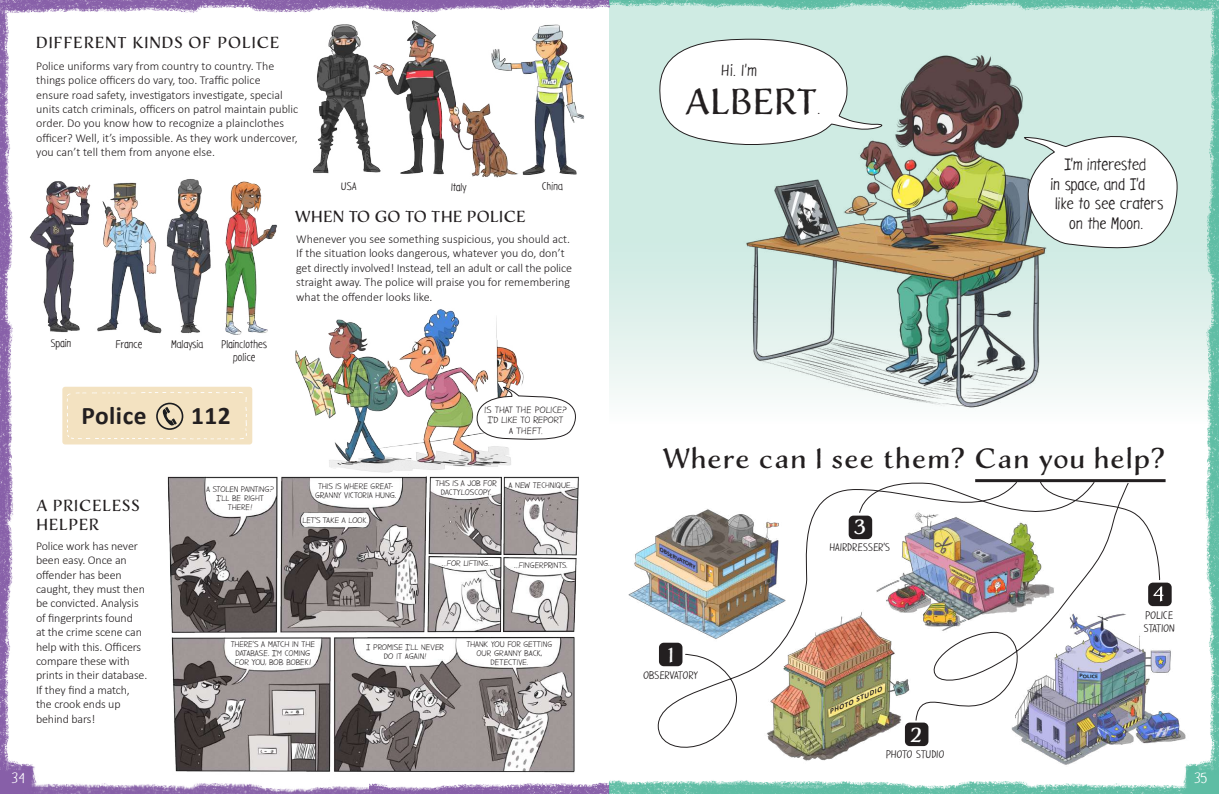
<style>
.page{position:relative;width:1219px;height:794px;background:#fff}
.page>*{position:absolute;margin:0;border:0;box-sizing:border-box;transform-origin:0 0}
.t1{font:36.1px "Adorn Roman";letter-spacing:.01em;color:#231f20}
.t2{font:28px "Adorn Roman";letter-spacing:.04em;color:#231f20}
.t3{font:700 25.4px "Calibri";letter-spacing:.02em;color:#231f20}
.t4{font:21px "Adorn Roman";color:#fff}
.t5{font:16.2px "Gargle Cd Rg";letter-spacing:.02em;color:#231f20}
.t6{font:16px/19px "Adorn Roman";letter-spacing:.05em;color:#231f20}
.t7{font:16px "Adorn Roman";letter-spacing:.03em;color:#231f20}
.t8{font:15px "Gargle Cd Rg";color:#fff}
.t9{font:300 12px/14.4px "Calibri";letter-spacing:-.01em;color:#231f20}
.t10{font:11px/13px "Gargle Cd Rg";letter-spacing:.02em;color:#231f20}
.t11{font:9.1px/10.3px "Gargle Rg";color:#231f20;text-align:center}
.t12{font:8.1px/9.1px "Gargle Rg";color:#231f20;text-align:center}
.t13{font:8.1px/9.1px "Gargle Rg";letter-spacing:-.02em;color:#231f20;text-align:center}
.t14{font:italic 700 7px "Calibri";color:#231f20;scale:1.14 1}
.t15{font:italic 700 5.7px "Calibri";color:#231f20;scale:1.17 1}
.t16{font:700 5.4px "Calibri";color:#231f20;scale:1.18 1}
.t17{font:italic 700 3.6px "Calibri";color:#231f20;scale:1.07 1}
.s1{font-family:"Gargle Cd Rg";font-size:16.2px}
</style>
<div class="page">
<img style="left:295px;top:309px;width:229px;height:164px">
<svg style="left:609px;top:31px;width:576px;height:364px;background:#d7eee7"></svg>
<div style="left:62px;top:387px;width:190px;height:57px;background:#f3e2c1;border-radius:3px"></div>
<img style="left:721px;top:43px;width:372px;height:366px">
<img style="left:313px;top:34px;width:58px;height:140px">
<img style="left:166px;top:179px;width:44px;height:155px">
<img style="left:210px;top:181px;width:67px;height:154px">
<img style="left:371px;top:34px;width:114px;height:143px">
<img style="left:34px;top:181px;width:51px;height:152px">
<img style="left:85px;top:182px;width:77px;height:152px">
<img style="left:485px;top:34px;width:100px;height:144px">
<img style="left:167px;top:476px;width:412px;height:281px">
<img style="left:628px;top:535px;width:29px;height:75px">
<img style="left:1018px;top:635px;width:168px;height:120px">
<img style="left:1px;top:34px;width:33px;height:459px">
<img style="left:1px;top:0;width:369px;height:34px">
<img style="left:32px;top:752px;width:516px;height:41px">
<img style="left:370px;top:0;width:239px;height:34px">
<img style="left:370px;top:757px;width:239px;height:36px">
<img style="left:1px;top:493px;width:31px;height:277px">
<img style="left:1185px;top:31px;width:33px;height:458px">
<img style="left:849px;top:0;width:369px;height:31px">
<img style="left:609px;top:0;width:240px;height:31px">
<img style="left:849px;top:755px;width:338px;height:38px">
<img style="left:609px;top:757px;width:240px;height:36px">
<img style="left:1187px;top:489px;width:31px;height:281px">
<hr style="left:609px;top:793px;width:610px;height:1px;background:#5ebda4">
<hr style="left:1218px;top:0;width:1px;height:794px;background:#5ebda4">
<hr style="left:0;top:793px;width:609px;height:1px;background:#875fa8">
<hr style="left:0;top:0;width:1px;height:794px;background:#875fa8">
<div style="left:1186px;top:770px;width:33px;height:24px;background:#5ebda4"></div>
<div style="left:0;top:770px;width:32px;height:24px;background:#875fa8"></div>
<svg style="left:1018px;top:131px;width:159px;height:119px"></svg>
<svg style="left:657px;top:39px;width:235px;height:108px"></svg>
<div style="left:1148px;top:582px;width:24px;height:24px;background:#231f20;border-radius:5px"></div>
<img style="left:657px;top:489px;width:361px;height:268px">
<img style="left:915px;top:601px;width:214px;height:120px">
<svg style="left:67px;top:392px;width:180px;height:48px"></svg>
<svg style="left:477px;top:387px;width:99px;height:55px"></svg>
<hr style="left:975px;top:479px;width:190px;height:3px;background:#231f20">
<img style="left:859px;top:479px;width:304px;height:122px">
<h3 class="t6" style="left:36px;top:33px;width:245px">DIFFERENT KINDS OF POLICE</h3>
<p class="t9" style="left:36px;top:58px;width:264px">Police uniforms vary from country to country. The things police officers do vary, too. Traffic police<br>ensure road safety, investigators investigate, special units catch criminals, officers on patrol maintain public order. Do you know how to recognize a plainclothes officer? Well, it’s impossible. As they work undercover, you can’t tell them from anyone else.</p>
<p class="t10" style="left:341px;top:180px;width:17px">USA</p>
<p class="t10" style="left:451px;top:181px;width:17px">Italy</p>
<p class="t10" style="left:542px;top:180px;width:22px">China</p>
<h3 class="t7" style="left:295px;top:206px;width:232px">WHEN TO GO TO THE POLICE</h3>
<p class="t10" style="left:51px;top:337px;width:22px">Spain</p>
<p class="t10" style="left:116px;top:337px;width:28px">France</p>
<p class="t10" style="left:171px;top:337px;width:34px">Malaysia</p>
<p class="t10" style="left:222px;top:337px;width:47px;text-align:center">Plainclothes police</p>
<p class="t9" style="left:296px;top:232px;width:277px">Whenever you see something suspicious, you should act.<br>If the situation looks dangerous, whatever you do, don’t get directly involved! Instead, tell an adult or call the police straight away. The police will praise you for remembering what the offender looks like.</p>
<h3 class="t3" style="left:81px;top:397px;width:67px">Police</h3>
<h3 class="t3" style="left:191px;top:397px;width:41px">112</h3>
<p class="t11" style="left:485px;top:405px;width:84px">IS THAT THE POLICE?<br>I’D LIKE TO REPORT<br>A THEFT.</p>
<h3 class="t6" style="left:36px;top:496px;width:104px">A PRICELESS<br>HELPER</h3>
<p class="t9" style="left:36px;top:538px;width:113px">Police work has never been easy. Once an offender has been caught, they must then be convicted. Analysis of fingerprints found<br>at the crime scene can help with this. Officers compare these with prints in their database.<br>If they find a match, the crook ends up behind bars!</p>
<p class="t13" style="left:206px;top:484px;width:69px">A STOLEN PAINTING?<br>I’LL BE RIGHT<br>THERE!</p>
<p class="t12" style="left:315px;top:482px;width:82px">THIS IS WHERE GREAT-<br>GRANNY VICTORIA HUNG.</p>
<p class="t12" style="left:302px;top:516px;width:67px">LET’S TAKE A LOOK.</p>
<p class="t12" style="left:435px;top:479px;width:63px">THIS IS A JOB FOR<br>DACTYLOSCOPY.</p>
<p class="t12" style="left:509px;top:480px;width:68px">A NEW TECHNIQUE…</p>
<p class="t13" style="left:442px;top:559px;width:53px">…FOR LIFTING…</p>
<p class="t12" style="left:514px;top:561px;width:55px">…FINGERPRINTS.</p>
<p class="t12" style="left:231px;top:639px;width:86px">THERE’S A MATCH IN THE<br>DATABASE. I’M COMING<br>FOR YOU, BOB BOBEK!</p>
<p class="t12" style="left:367px;top:642px;width:79px">I PROMISE I’LL NEVER<br>DO IT AGAIN!</p>
<p class="t12" style="left:466px;top:639px;width:87px">THANK YOU FOR GETTING<br>OUR GRANNY BACK,<br>DETECTIVE.</p>
<p class="t8" style="left:12px;top:769px;width:14px">34</p>
<h3 class="t5" style="left:721px;top:61px;width:37px">Hi. I’m</h3>
<h1 class="t1" style="left:685px;top:79px;width:136px">ALBERT<span class="s1">.</span></h1>
<h3 class="t5" style="left:1064px;top:154px;width:83px">I’m interested</h3>
<h3 class="t5" style="left:1050px;top:174px;width:96px">in space, and I’d</h3>
<h3 class="t5" style="left:1055px;top:194px;width:110px">like to see craters</h3>
<h3 class="t5" style="left:1069px;top:214px;width:75px">on the Moon.</h3>
<h2 class="t2" style="left:662px;top:442px;width:505px">Where can I see them? Can you help?</h2>
<p class="t15" style="left:662px;top:546px;width:36px;rotate:27deg">OBSERVATORY</p>
<h3 class="t4" style="left:667px;top:641px;width:8px">1</h3>
<p class="t10" style="left:643px;top:668px;width:56px">OBSERVATORY</p>
<h3 class="t4" style="left:853px;top:514px;width:14px">3</h3>
<p class="t10" style="left:830px;top:541px;width:62px">HAIRDRESSER’S</p>
<p class="t17" style="left:953px;top:568px;width:24px;rotate:26deg">HAIRDRESSER´S</p>
<p class="t14" style="left:827px;top:708px;width:52px;rotate:-25deg">PHOTO STUDIO</p>
<h3 class="t4" style="left:910px;top:721px;width:14px">2</h3>
<p class="t10" style="left:886px;top:748px;width:60px">PHOTO STUDIO</p>
<p class="t16" style="left:1080px;top:671px;width:18px;rotate:4deg">POLICE</p>
<p class="t10" style="left:1144px;top:608px;width:32px">POLICE<br>STATION</p>
<p class="t8" style="left:1194px;top:769px;width:14px">35</p>
</div>
